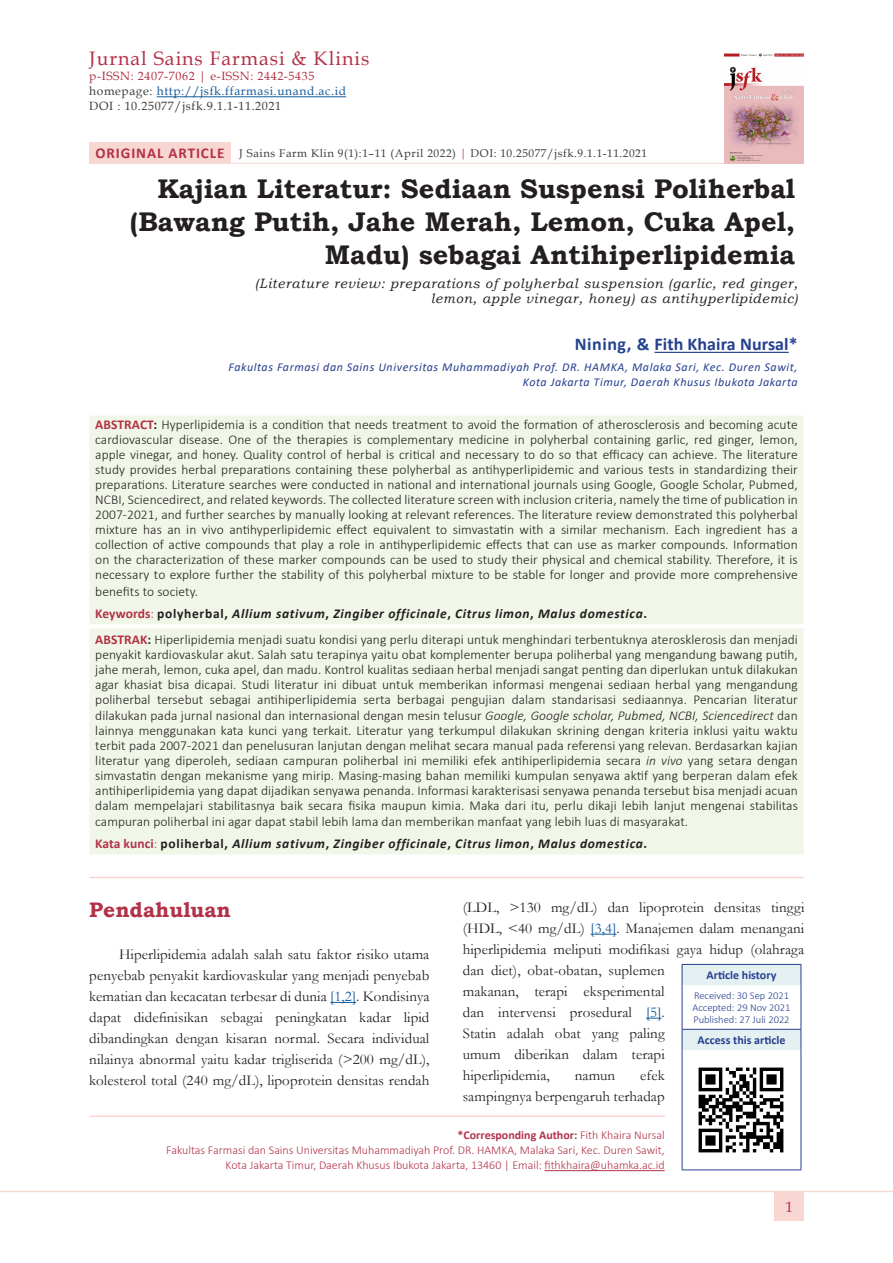
<style>
.page{position:relative;width:893px;height:1263px;background:#fff}
.page>*{position:absolute;margin:0;border:0;box-sizing:border-box;transform-origin:0 0}
.t1{font:700 27px/33px "Bookman Old Style";color:#231f20;text-align:right}
.t2{font:700 21px "Bookman Old Style";color:#b23247}
.t3{font:19.5px "Book Antiqua";letter-spacing:.05em;color:#b23247}
.t4{font:700 18px "Calibri";letter-spacing:.005em;color:#253f8e}
.t5{font:15px/21px "Garamond";letter-spacing:.005em;color:#231f20;text-align:justify}
.t6{font:15px "Book Antiqua";color:#b23247}
.t7{font:300 13.5px/15px "Calibri";letter-spacing:.005em;color:#231f20;text-align:justify}
.t8{font:italic 700 13.5px "Calibri";letter-spacing:.05em;color:#231f20}
.t9{font:italic 13.5px "Bookman Old Style";letter-spacing:.05em;color:#231f20}
.t10{font:300 12px "Calibri";color:#b23247}
.t11{font:italic 12px/15px "Calibri";letter-spacing:.05em;color:#253f8e;text-align:right}
.t12{font:12px/15px "Book Antiqua";letter-spacing:.05em;color:#3e3e3f}
.t13{font:700 12px "Calibri";color:#b23247}
.t14{font:700 12px "Calibri";color:#253f8e}
.t15{font:11.25px "Book Antiqua";letter-spacing:.05em;color:#3e3e3f}
.t16{font:300 10.5px "Calibri";color:#253f8e}
.s1{color:#b23247}
.s2{color:#175d9e}
.s3{font-family:"Calibri";font-weight:700;font-size:15px;color:#b23247}
.s4{color:#b84653}
.s5{color:#23428e}
.s6{font-weight:700;color:#b23247}
.s7{font-weight:700}
.s8{font-style:normal;color:#b23247}
.s9{font-weight:300;font-style:normal;color:#b23247}
.s10{font-style:normal}
.s11{font-style:italic}
.s12{font-weight:300}
</style>
<div class="page">
<hr style="left:0;top:1191px;width:893px;height:1px;background:#f8d6d2">
<div style="left:774px;top:1191px;width:30px;height:30px;background:#f8d6d2"></div>
<hr style="left:157px;top:96px;width:189px;height:1px;background:#175d9e">
<img style="left:724px;top:53px;width:80px;height:110px">
<div style="left:89px;top:142px;width:142px;height:21px;background:#f8d6d2"></div>
<hr style="left:89px;top:163px;width:142px;height:1px;background:#f8d6d2">
<hr style="left:231px;top:163px;width:493px;height:1px;background:#f8d6d2">
<hr style="left:89px;top:1115px;width:576px;height:2px;background:#f8d6d2">
<svg style="left:330px;top:1002px;width:26px;height:1px"></svg>
<svg style="left:591px;top:934px;width:25px;height:1px"></svg>
<svg style="left:646px;top:1018px;width:15px;height:1px"></svg>
<svg style="left:682px;top:964px;width:120px;height:206px"></svg>
<hr style="left:682px;top:1050px;width:1px;height:119px;background:#253f8e">
<hr style="left:801px;top:1050px;width:1px;height:119px;background:#253f8e">
<hr style="left:682px;top:1169px;width:119px;height:1px;background:#253f8e">
<img style="left:686px;top:1054px;width:110px;height:112px">
<div style="left:89px;top:416px;width:715px;height:208px;background:#f1f7e8"></div>
<hr style="left:654px;top:352px;width:135px;height:1px;background:#253f8e">
<div style="left:89px;top:628px;width:715px;height:226px;background:#f1f7e8"></div>
<hr style="left:544px;top:1170px;width:121px;height:1px;background:#b23247">
<hr style="left:89px;top:877px;width:715px;height:1px;background:#f8d6d2">
<h3 class="t3" style="left:89px;top:45px;width:281px">Jurnal Sains Farmasi &amp; Klinis</h3>
<p class="t12" style="left:89px;top:68px;width:258px"><span class="s1">p-ISSN: 2407-7062 | e-ISSN: 2442-5435 </span>homepage: <span class="s2">http://jsfk.ffarmasi.unand.ac.id<br></span>DOI : 10.25077/jsfk.9.1.1-11.2021</p>
<p class="t15" style="left:96px;top:145px;width:553px"><span class="s3">ORIGINAL ARTICLE</span> J Sains Farm Klin 9(1):1–11 (April 2022) <span class="s4">|</span> DOI: 10.25077/jsfk.9.1.1-11.2021</p>
<p class="t1" style="left:130px;top:172px;width:667px">Kajian Literatur: Sediaan Suspensi Poliherbal (Bawang Putih, Jahe Merah, Lemon, Cuka Apel,<br>Madu) sebagai Antihiperlipidemia</p>
<p class="t9" style="left:255px;top:274px;width:544px">(Literature review: preparations of polyherbal suspension (garlic, red ginger,</p>
<p class="t9" style="left:431px;top:289px;width:368px">lemon, apple vinegar, honey) as antihyperlipidemic)</p>
<p class="t4" style="left:575px;top:332px;width:224px"><span class="s5">Nining, &amp;</span> Fith Khaira Nursal<span class="s5">*</span></p>
<p class="t11" style="left:229px;top:359px;width:571px">Fakultas Farmasi dan Sains Universitas Muhammadiyah Prof. DR. HAMKA, Malaka Sari, Kec. Duren Sawit,<br>Kota Jakarta Timur, Daerah Khusus Ibukota Jakarta</p>
<p class="t7" style="left:95px;top:417px;width:704px"><span class="s6">ABSTRACT</span><span class="s7">:</span> Hyperlipidemia is a condition that needs treatment to avoid the formation of atherosclerosis and becoming acute cardiovascular disease. One of the therapies is complementary medicine in polyherbal containing garlic, red ginger, lemon, apple vinegar, and honey. Quality control of herbal is critical and necessary to do so that efficacy can achieve. The literature study provides herbal preparations containing these polyherbal as antihyperlipidemic and various tests in standardizing their preparations. Literature searches were conducted in national and international journals using Google, Google Scholar, Pubmed, NCBI, Sciencedirect, and related keywords. The collected literature screen with inclusion criteria, namely the time of publication in 2007-2021, and further searches by manually looking at relevant references. The literature review demonstrated this polyherbal mixture has an in vivo antihyperlipidemic effect equivalent to simvastatin with a similar mechanism. Each ingredient has a collection of active compounds that play a role in antihyperlipidemic effects that can use as marker compounds. Information on the characterization of these marker compounds can be used to study their physical and chemical stability. Therefore, it is necessary to explore further the stability of this polyherbal mixture to be stable for longer and provide more comprehensive</p>
<p class="t7" style="left:95px;top:584px;width:104px">benefits to society.</p>
<p class="t8" style="left:95px;top:604px;width:553px"><span class="s8">Keywords</span><span class="s9">:</span> <span class="s10">polyherbal,</span> Allium sativum<span class="s10">,</span> Zingiber officinale<span class="s10">,</span> Citrus limon<span class="s10">,</span> Malus domestica<span class="s10">.</span></p>
<p class="t7" style="left:95px;top:632px;width:704px"><span class="s6">ABSTRAK</span><span class="s7">:</span> Hiperlipidemia menjadi suatu kondisi yang perlu diterapi untuk menghindari terbentuknya aterosklerosis dan menjadi penyakit kardiovaskular akut. Salah satu terapinya yaitu obat komplementer berupa poliherbal yang mengandung bawang putih, jahe merah, lemon, cuka apel, dan madu. Kontrol kualitas sediaan herbal menjadi sangat penting dan diperlukan untuk dilakukan agar khasiat bisa dicapai. Studi literatur ini dibuat untuk memberikan informasi mengenai sediaan herbal yang mengandung poliherbal tersebut sebagai antihiperlipidemia serta berbagai pengujian dalam standarisasi sediaannya. Pencarian literatur dilakukan pada jurnal nasional dan internasional dengan mesin telusur <span class="s11">Google, Google scholar, Pubmed, NCBI, Sciencedirect</span> dan lainnya menggunakan kata kunci yang terkait. Literatur yang terkumpul dilakukan skrining dengan kriteria inklusi yaitu waktu terbit pada 2007-2021 dan penelusuran lanjutan dengan melihat secara manual pada referensi yang relevan. Berdasarkan kajian literatur yang diperoleh, sediaan campuran poliherbal ini memiliki efek antihiperlipidemia secara <span class="s11">in vivo</span> yang setara dengan simvastatin dengan mekanisme yang mirip. Masing-masing bahan memiliki kumpulan senyawa aktif yang berperan dalam efek antihiperlipidemia yang dapat dijadikan senyawa penanda. Informasi karakterisasi senyawa penanda tersebut bisa menjadi acuan dalam mempelajari stabilitasnya baik secara fisika maupun kimia. Maka dari itu, perlu dikaji lebih lanjut mengenai stabilitas</p>
<p class="t7" style="left:95px;top:814px;width:594px">campuran poliherbal ini agar dapat stabil lebih lama dan memberikan manfaat yang lebih luas di masyarakat.</p>
<p class="t8" style="left:95px;top:834px;width:553px"><span class="s8">Kata kunci</span><span class="s9">:</span> <span class="s10">poliherbal,</span> Allium sativum<span class="s10">,</span> Zingiber officinale<span class="s10">,</span> Citrus limon<span class="s10">,</span> Malus domestica<span class="s10">.</span></p>
<p class="t2" style="left:89px;top:895px;width:143px">Pendahuluan</p>
<p class="t5" style="left:89px;top:944px;width:342px;text-indent:30px">Hiperlipidemia adalah salah satu faktor risiko utama penyebab penyakit kardiovaskular yang menjadi penyebab kematian dan kecacatan terbesar di dunia <span class="s2">[1,2]</span>. Kondisinya dapat didefinisikan sebagai peningkatan kadar lipid dibandingkan dengan kisaran normal. Secara individual nilainya abnormal yaitu kadar trigliserida (&gt;200 mg/dL), kolesterol total (240 mg/dL), lipoprotein densitas rendah</p>
<p class="t5" style="left:463px;top:896px;width:343px;text-align:left">(LDL, &gt;130 mg/dL) dan lipoprotein densitas tinggi (HDL, &lt;40 mg/dL) <span class="s2">[3,4]</span>. Manajemen dalam menangani hiperlipidemia meliputi modifikasi gaya hidup (olahraga dan diet), obat-obatan, suplemen<br>makanan, terapi eksperimental<br>dan intervensi prosedural <span class="s2">[5]</span>.<br>Statin adalah obat yang paling<br>umum diberikan dalam terapi<br>hiperlipidemia,</p>
<p class="t14" style="left:707px;top:967px;width:71px">Article history</p>
<p class="t16" style="left:694px;top:989px;width:96px">Received: 30 Sep 2021</p>
<p class="t16" style="left:692px;top:1001px;width:99px">Accepted: 29 Nov 2021</p>
<p class="t16" style="left:693px;top:1013px;width:98px">Published: 27 Juli 2022</p>
<p class="t14" style="left:698px;top:1032px;width:89px">Access this article</p>
<p class="t5" style="left:463px;top:1064px;width:203px;text-align:right">efek<br>sampingnya berpengaruh terhadap</p>
<p class="t5" style="left:575px;top:1064px;width:42px">namun</p>
<p class="t13" style="left:457px;top:1127px;width:209px">*Corresponding Author: <span class="s12">Fith Khaira Nursal</span></p>
<p class="t10" style="left:166px;top:1143px;width:500px">Fakultas Farmasi dan Sains Universitas Muhammadiyah Prof. DR. HAMKA, Malaka Sari, Kec. Duren Sawit,</p>
<p class="t10" style="left:226px;top:1158px;width:441px">Kota Jakarta Timur, Daerah Khusus Ibukota Jakarta, 13460 | Email: fithkhaira@uhamka.ac.id</p>
<p class="t6" style="left:785px;top:1196px;width:9px">1</p>
</div>
